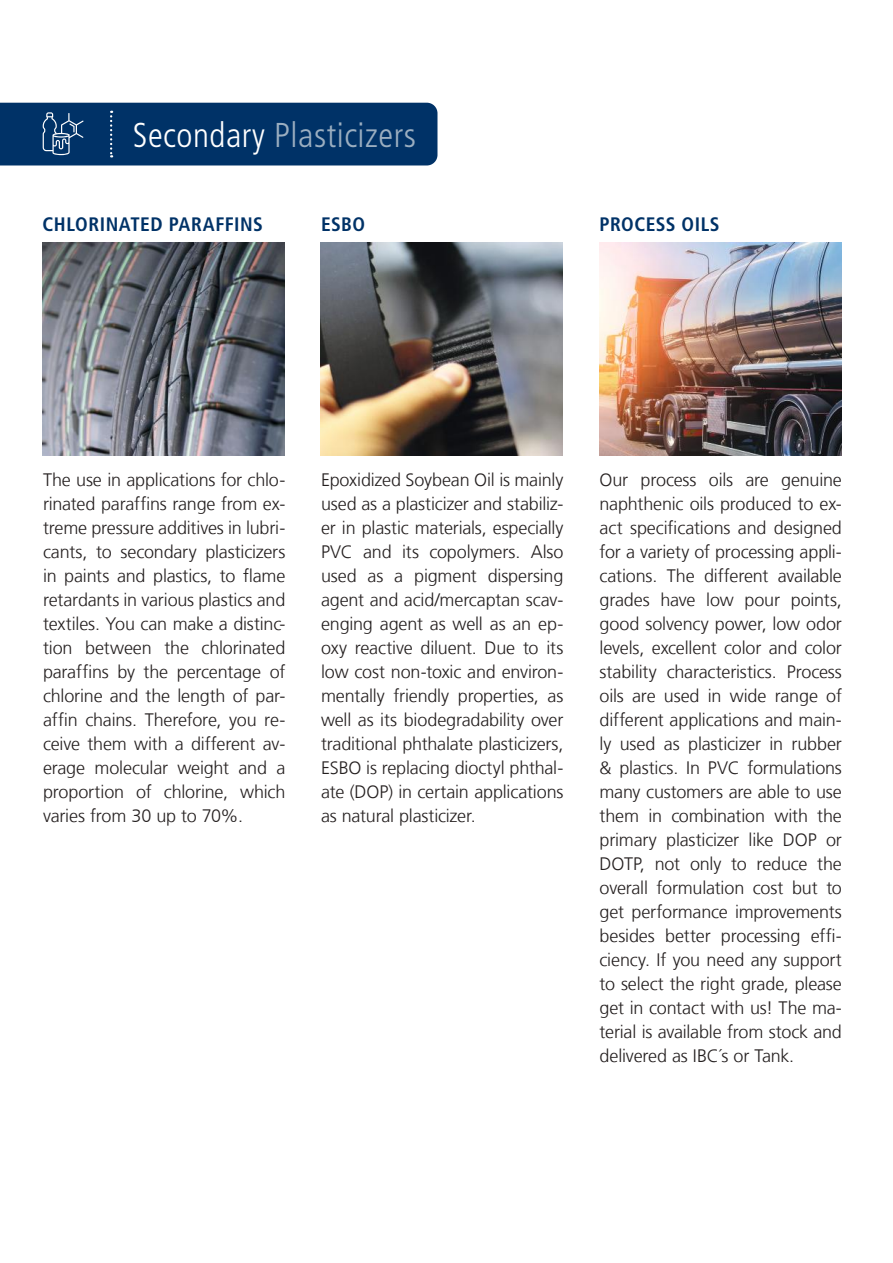
<style>
.page{position:relative;width:893px;height:1263px;background:#fff}
.page>*{position:absolute;margin:0;border:0;box-sizing:border-box;transform-origin:0 0}
.t1{font:300 condensed 34.5px "Frutiger LT Pro";letter-spacing:.015em;color:#9baec0}
.t2{font:700 condensed 19.5px "Frutiger LT Pro";letter-spacing:.025em;color:#003267}
.t3{font:300 18px/24px "Frutiger LT";letter-spacing:-.01em;color:#241f1f;text-align:justify}
.s1{color:#fff}
</style>
<div class="page">
<img style="left:43px;top:243px;width:242px;height:212px">
<img style="left:599px;top:243px;width:242px;height:212px">
<img style="left:321px;top:243px;width:242px;height:212px">
<div style="left:0;top:103px;width:437px;height:62px;background:#003267"></div>
<h1 class="t1" style="left:133px;top:115px;width:285px"><span class="s1">Secondary</span> Plasticizers</h1>
<p class="t2" style="left:43px;top:212px;width:222px">CHLORINATED PARAFFINS</p>
<p class="t2" style="left:600px;top:212px;width:122px">PROCESS OILS</p>
<p class="t2" style="left:321px;top:212px;width:46px">ESBO</p>
<p class="t3" style="left:43px;top:468px;width:244px">The use in applications for chlo&shy;rinated paraffins range from ex&shy;treme pressure additives in lubri&shy;cants, to secondary plasticizers in paints and plastics, to flame retardants in various plastics and textiles. You can make a distinc&shy;tion between the chlorinated paraffins by the percentage of chlorine and the length of par&shy;affin chains. Therefore, you re&shy;ceive them with a different av&shy;erage molecular weight and a proportion of chlorine, which varies from 30 up to 70%.</p>
<p class="t3" style="left:600px;top:468px;width:244px">Our process oils are genuine naphthenic oils produced to ex&shy;act specifications and designed for a variety of processing appli&shy;cations. The different available grades have low pour points, good solvency power, low odor levels, excellent color and color stability characteristics. Process oils are used in wide range of different applications and main&shy;ly used as plasticizer in rubber &amp; plastics. In PVC formulations many customers are able to use them in combination with the primary plasticizer like DOP or DOTP, not only to reduce the overall formulation cost but to get performance improvements besides better processing effi&shy;ciency. If you need any support to select the right grade, please get in contact with us! The ma&shy;terial is available from stock and delivered as IBC´s or Tank.</p>
<p class="t3" style="left:321px;top:468px;width:244px">Epoxidized Soybean Oil is mainly used as a plasticizer and stabiliz&shy;er in plastic materials, especially PVC and its copolymers. Also used as a pigment dispersing agent and acid/mercaptan scav&shy;enging agent as well as an ep&shy;oxy reactive diluent. Due to its low cost non-toxic and environ&shy;mentally friendly properties, as well as its biodegradability over traditional phthalate plasticizers, ESBO is replacing dioctyl phthal&shy;ate (DOP) in certain applications as natural plasticizer.</p>
</div>
